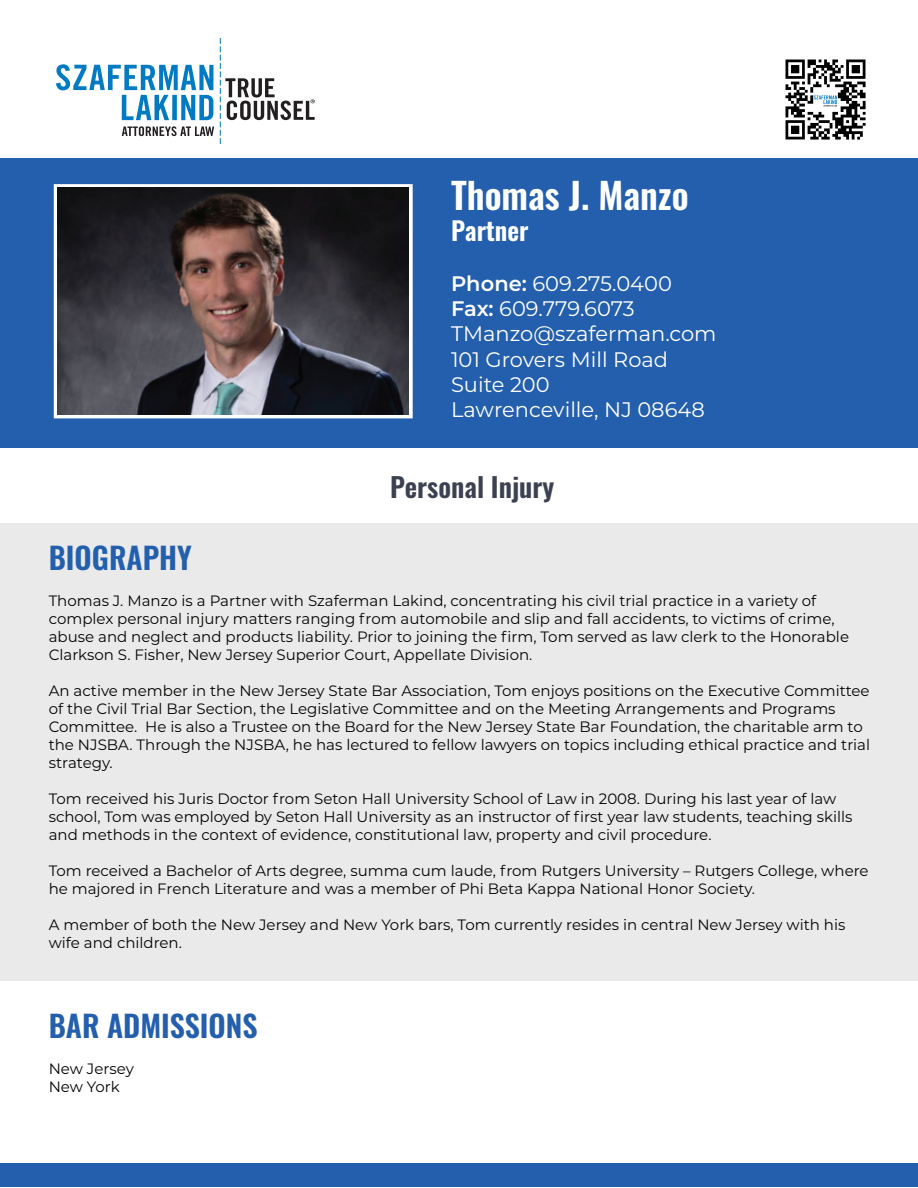
<style>
.page{position:relative;width:918px;height:1188px;background:#fff}
.page>*{position:absolute;margin:0;border:0;box-sizing:border-box;transform-origin:0 0}
.t1{font:600 36px "Oswald";color:#fff}
.t2{font:600 30px "Oswald";color:#235fad}
.t3{font:600 27px "Oswald";color:#3b4151}
.t4{font:600 25.5px "Oswald";color:#fff}
.t5{font:21px/25.2px "Montserrat";color:#fff}
.t6{font:15px/18px "Montserrat";color:#040503}
.s1{font-weight:600}
</style>
<div class="page">
<div style="left:1px;top:158px;width:917px;height:290px;background:#235fad"></div>
<div style="left:1px;top:524px;width:917px;height:457px;background:#eaeaea"></div>
<div style="left:0;top:1163px;width:918px;height:23px;background:#235fad"></div>
<svg style="left:56px;top:64px;width:157px;height:56px"></svg>
<svg style="left:220px;top:38px;width:95px;height:106px"></svg>
<svg style="left:122px;top:126px;width:92px;height:10px"></svg>
<div style="left:54px;top:184px;width:359px;height:234px;border:4px solid #fff"></div>
<img style="left:57px;top:188px;width:352px;height:226px">
<img style="left:785px;top:59px;width:81px;height:81px">
<h1 class="t1" style="left:451px;top:177px;width:239px">Thomas J. Manzo</h1>
<h3 class="t4" style="left:451px;top:217px;width:79px">Partner</h3>
<h3 class="t5" style="left:451px;top:270px;width:267px"><span class="s1">Phone:</span> 609.275.0400<br><span class="s1">Fax:</span> 609.779.6073<br>TManzo@szaferman.com<br>101 Grovers Mill Road<br>Suite 200<br>Lawrenceville, NJ 08648</h3>
<h3 class="t3" style="left:390px;top:473px;width:166px">Personal Injury</h3>
<h2 class="t2" style="left:49px;top:542px;width:145px">BIOGRAPHY</h2>
<p class="t6" style="left:49px;top:591px;width:802px">Thomas J. Manzo is a Partner with Szaferman Lakind, concentrating his civil trial practice in a variety of complex personal injury matters ranging from automobile and slip and fall accidents, to victims of crime, abuse and neglect and products liability. Prior to joining the firm, Tom served as law clerk to the Honorable Clarkson S. Fisher, New Jersey Superior Court, Appellate Division.</p>
<p class="t6" style="left:49px;top:681px;width:823px">An active member in the New Jersey State Bar Association, Tom enjoys positions on the Executive Committee of the Civil Trial Bar Section, the Legislative Committee and on the Meeting Arrangements and Programs Committee. He is also a Trustee on the Board for the New Jersey State Bar Foundation, the charitable arm to the NJSBA. Through the NJSBA, he has lectured to fellow lawyers on topics including ethical practice and trial strategy.</p>
<p class="t6" style="left:49px;top:789px;width:805px">Tom received his Juris Doctor from Seton Hall University School of Law in 2008. During his last year of law school, Tom was employed by Seton Hall University as an instructor of first year law students, teaching skills and methods in the context of evidence, constitutional law, property and civil procedure.</p>
<p class="t6" style="left:49px;top:861px;width:821px">Tom received a Bachelor of Arts degree, summa cum laude, from Rutgers University – Rutgers College, where he majored in French Literature and was a member of Phi Beta Kappa National Honor Society.</p>
<p class="t6" style="left:49px;top:915px;width:798px">A member of both the New Jersey and New York bars, Tom currently resides in central New Jersey with his wife and children.</p>
<h2 class="t2" style="left:49px;top:1010px;width:210px">BAR ADMISSIONS</h2>
<p class="t6" style="left:49px;top:1059px;width:87px">New Jersey<br>New York</p>
</div>
